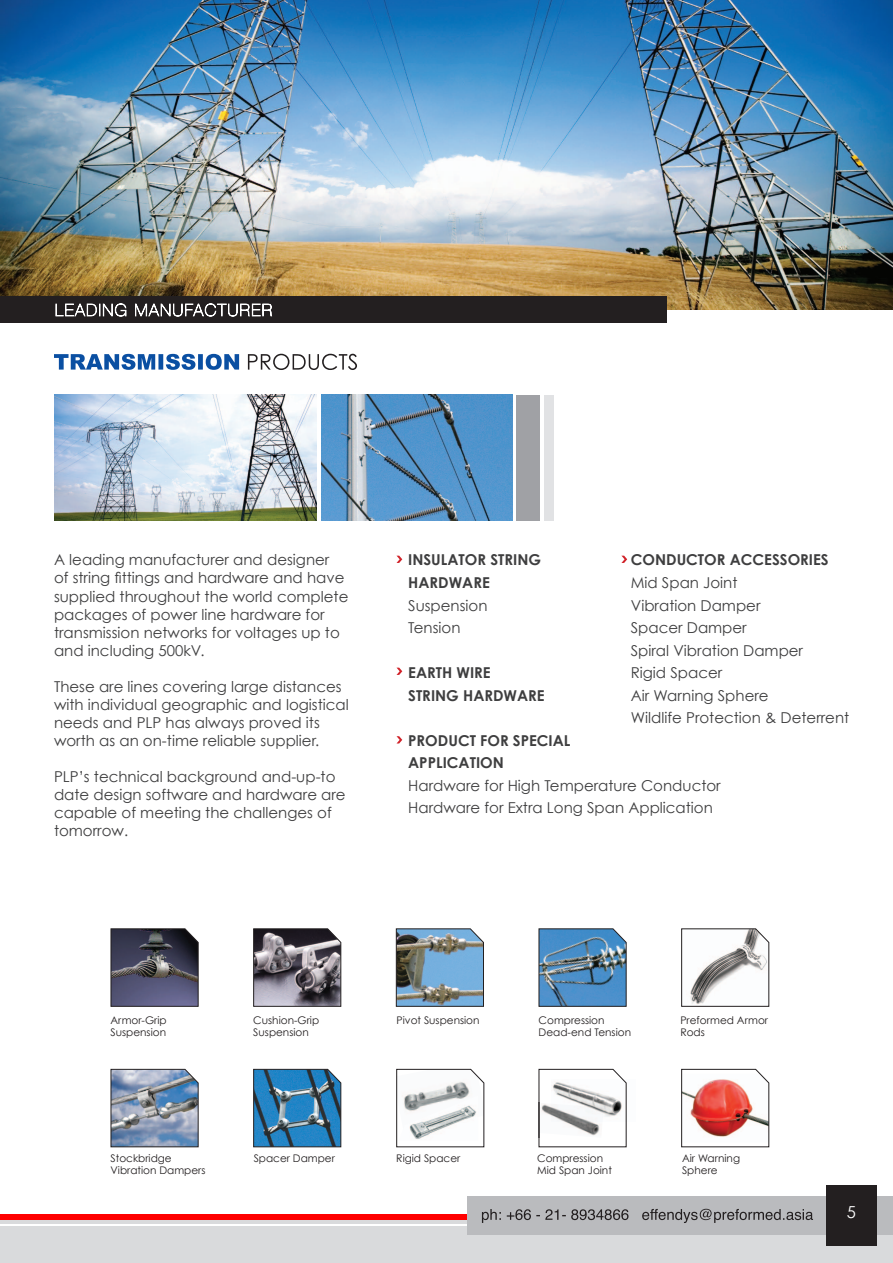
<style>
.page{position:relative;width:893px;height:1263px;background:#fff}
.page>*{position:absolute;margin:0;border:0;box-sizing:border-box;transform-origin:0 0}
.t1{font:16.5px "Century Gothic";color:#fff}
.t2{font:15px/18px "Century Gothic";color:#3e3e3f}
.t3{font:700 15px "Century Gothic";color:#3e3e3f}
.t4{font:10.5px "Century Gothic";color:#231f20}
</style>
<div class="page">
<div style="left:0;top:1219px;width:893px;height:44px;background:#d9dadc"></div>
<div style="left:0;top:1214px;width:893px;height:6px;background:#f00"></div>
<hr style="left:0;top:1224px;width:893px;height:2px;background:#fff">
<div style="left:467px;top:1196px;width:426px;height:38px;background:#babbbe"></div>
<div style="left:826px;top:1185px;width:50px;height:60px;background:#231f20"></div>
<svg style="left:482px;top:1209px;width:331px;height:14px"></svg>
<img style="left:0;top:0;width:893px;height:310px">
<svg style="left:396px;top:556px;width:6px;height:7px"></svg>
<svg style="left:621px;top:556px;width:6px;height:7px"></svg>
<svg style="left:396px;top:668px;width:6px;height:7px"></svg>
<svg style="left:396px;top:736px;width:6px;height:7px"></svg>
<div style="left:0;top:297px;width:667px;height:26px;background:#231f20"></div>
<svg style="left:54px;top:354px;width:185px;height:16px"></svg>
<svg style="left:248px;top:354px;width:109px;height:16px"></svg>
<svg style="left:681px;top:928px;width:89px;height:79px"></svg>
<img style="left:110px;top:1068px;width:89px;height:79px">
<img style="left:681px;top:1068px;width:89px;height:79px">
<img style="left:253px;top:1068px;width:89px;height:79px">
<svg style="left:110px;top:928px;width:89px;height:79px;background:#4c4c60"></svg>
<svg style="left:253px;top:928px;width:89px;height:79px;background:#757078"></svg>
<img style="left:396px;top:928px;width:88px;height:79px">
<img style="left:538px;top:928px;width:89px;height:79px">
<svg style="left:396px;top:1068px;width:89px;height:79px"></svg>
<img style="left:399px;top:1095px;width:79px;height:45px">
<svg style="left:538px;top:1068px;width:89px;height:79px"></svg>
<img style="left:322px;top:395px;width:190px;height:126px">
<div style="left:517px;top:395px;width:23px;height:126px;background:#a0a1a5"></div>
<div style="left:544px;top:395px;width:10px;height:126px;background:#e1e2e4"></div>
<img style="left:54px;top:395px;width:263px;height:125px">
<svg style="left:55px;top:303px;width:217px;height:14px"></svg>
<img style="left:552px;top:1080px;width:75px;height:41px">
<img style="left:539px;top:1103px;width:65px;height:35px">
<p class="t2" style="left:54px;top:551px;width:296px">A leading manufacturer and designer<br>of string fittings and hardware and have supplied throughout the world complete packages of power line hardware for transmission networks for voltages up to and including 500kV.</p>
<p class="t2" style="left:54px;top:677px;width:296px">These are lines covering large distances with individual geographic and logistical needs and PLP has always proved its worth as an on-time reliable supplier.</p>
<p class="t2" style="left:54px;top:767px;width:293px">PLP’s technical background and-up-to date design software and hardware are capable of meeting the challenges of tomorrow.</p>
<p class="t3" style="left:408px;top:551px;width:134px">INSULATOR STRING</p>
<p class="t3" style="left:408px;top:573px;width:83px">HARDWARE</p>
<p class="t2" style="left:408px;top:596px;width:81px">Suspension</p>
<p class="t2" style="left:408px;top:618px;width:54px">Tension</p>
<p class="t3" style="left:408px;top:663px;width:84px">EARTH WIRE</p>
<p class="t3" style="left:408px;top:686px;width:138px">STRING HARDWARE</p>
<p class="t3" style="left:408px;top:731px;width:164px">PRODUCT FOR SPECIAL</p>
<p class="t3" style="left:408px;top:753px;width:97px">APPLICATION</p>
<p class="t2" style="left:408px;top:776px;width:314px">Hardware for High Temperature Conductor</p>
<p class="t2" style="left:408px;top:798px;width:306px">Hardware for Extra Long Span Application</p>
<p class="t3" style="left:631px;top:551px;width:199px">CONDUCTOR ACCESSORIES</p>
<p class="t2" style="left:631px;top:573px;width:108px">Mid Span Joint</p>
<p class="t2" style="left:631px;top:596px;width:131px">Vibration Damper</p>
<p class="t2" style="left:631px;top:618px;width:118px">Spacer Damper</p>
<p class="t2" style="left:631px;top:641px;width:174px">Spiral Vibration Damper</p>
<p class="t2" style="left:631px;top:663px;width:93px">Rigid Spacer</p>
<p class="t2" style="left:631px;top:686px;width:139px">Air Warning Sphere</p>
<p class="t2" style="left:631px;top:708px;width:220px">Wildlife Protection &amp; Deterrent</p>
<p class="t4" style="left:111px;top:1013px;width:58px">Armor-Grip</p>
<p class="t4" style="left:111px;top:1026px;width:57px">Suspension</p>
<p class="t4" style="left:253px;top:1013px;width:67px">Cushion-Grip</p>
<p class="t4" style="left:253px;top:1026px;width:57px">Suspension</p>
<p class="t4" style="left:396px;top:1013px;width:85px">Pivot Suspension</p>
<p class="t4" style="left:539px;top:1013px;width:67px">Compression</p>
<p class="t4" style="left:539px;top:1026px;width:94px">Dead-end Tension</p>
<p class="t4" style="left:680px;top:1013px;width:89px">Preformed Armor</p>
<p class="t4" style="left:680px;top:1026px;width:26px">Rods</p>
<p class="t4" style="left:111px;top:1151px;width:63px">Stockbridge</p>
<p class="t4" style="left:111px;top:1164px;width:96px">Vibration Dampers</p>
<p class="t4" style="left:254px;top:1151px;width:83px">Spacer Damper</p>
<p class="t4" style="left:396px;top:1151px;width:66px">Rigid Spacer</p>
<p class="t4" style="left:537px;top:1151px;width:67px">Compression</p>
<p class="t4" style="left:537px;top:1164px;width:76px">Mid Span Joint</p>
<p class="t4" style="left:682px;top:1151px;width:60px">Air Warning</p>
<p class="t4" style="left:682px;top:1164px;width:37px">Sphere</p>
<p class="t1" style="left:847px;top:1202px;width:11px">5</p>
</div>
